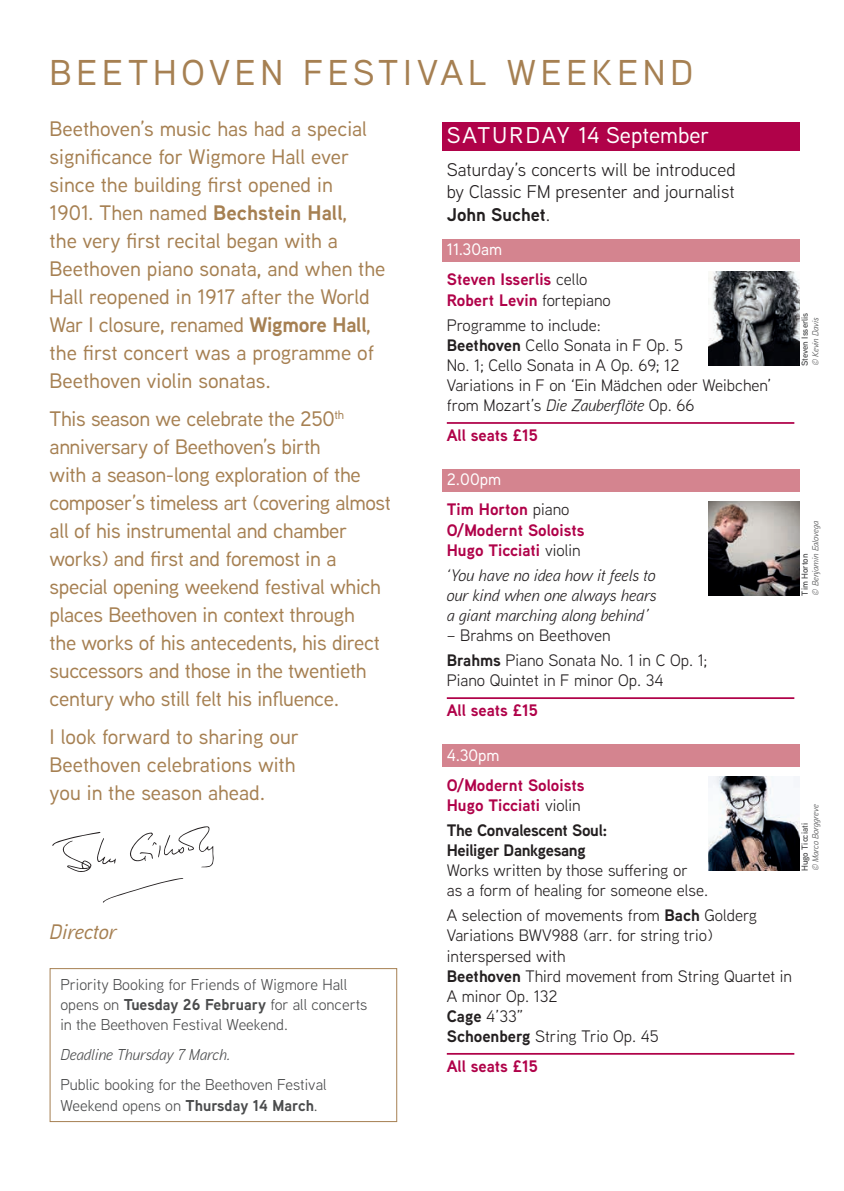
<style>
.page{position:relative;width:844px;height:1191px;background:#fff}
.page>*{position:absolute;margin:0;border:0;box-sizing:border-box;transform-origin:0 0}
.t1{font:500 35.88px "Aaux Next";letter-spacing:.135em;color:#a68052}
.t2{font:500 22.75px "Aaux Next";color:#fff}
.t3{font:500 21px/28px "Aaux Next";letter-spacing:-.015em;color:#a68052}
.t4{font:italic 500 21px "Aaux Next";color:#a68052}
.t5{font:18.38px/22.8px "Aaux Next";color:#231f20;text-align:justify}
.t6{font:16.62px/20.1px "Aaux Next";color:#231f20}
.t7{font:700 16.62px/30.1px "Aaux Next";color:#b00249}
.t8{font:italic 16.62px/20.1px "Aaux Next";color:#231f20;text-align:justify}
.t9{font:700 16.62px/20.1px "Aaux Next";letter-spacing:-.02em;color:#231f20}
.t10{font:500 16.62px "Aaux Next";color:#fff}
.t11{font:15.75px/20.1px "Aaux Next";color:#4b4c4d}
.t12{font:italic 15.75px "Aaux Next";color:#4b4c4d}
.t13{font:italic 8.75px "Aaux Next";color:#4b4c4d}
.t14{font:600 8.75px "Aaux Next";color:#4b4c4d}
.s1{font-weight:700}
.s2{font-weight:500;color:#fff}
.s3{font-weight:400;color:#231f20}
.s4{font-weight:700;color:#b00249}
.s5{font-style:italic}
</style>
<div class="page">
<div style="left:441px;top:122px;width:358px;height:29px;background:#b00249"></div>
<div style="left:441px;top:239px;width:358px;height:22px;background:#d4848f"></div>
<hr style="left:446px;top:422px;width:348px;height:2px;background:#b00249">
<div style="left:441px;top:469px;width:358px;height:22px;background:#d4848f"></div>
<hr style="left:446px;top:697px;width:348px;height:2px;background:#b00249">
<div style="left:441px;top:744px;width:358px;height:22px;background:#d4848f"></div>
<hr style="left:446px;top:1053px;width:348px;height:1px;background:#b00249">
<img style="left:708px;top:272px;width:91px;height:94px">
<img style="left:708px;top:501px;width:91px;height:94px">
<img style="left:708px;top:776px;width:91px;height:94px">
<svg style="left:103px;top:878px;width:80px;height:24px"></svg>
<svg style="left:52px;top:832px;width:64px;height:40px"></svg>
<svg style="left:130px;top:826px;width:84px;height:41px"></svg>
<div style="left:50px;top:968px;width:347px;height:154px;border:1px solid #a68052"></div>
<h1 class="t1" style="left:50px;top:48px;width:645px">BEETHOVEN FESTIVAL WEEKEND</h1>
<p class="t3" style="left:50px;top:114px;width:337px">Beethoven’s music has had a special significance for Wigmore Hall ever since the building first opened in<br>1901. Then named <span class="s1">Bechstein Hall</span>,<br>the very first recital began with a Beethoven piano sonata, and when the Hall reopened in 1917 after the World War I closure, renamed <span class="s1">Wigmore Hall</span>, the first concert was a programme of Beethoven violin sonatas.</p>
<p class="t3" style="left:50px;top:403px;width:343px">This season we celebrate the 250<sup>th </sup>anniversary of Beethoven’s birth<br>with a season-long exploration of the composer’s timeless art (covering almost all of his instrumental and chamber works) and first and foremost in a special opening weekend festival which places Beethoven in context through<br>the works of his antecedents, his direct successors and those in the twentieth century who still felt his influence.</p>
<p class="t3" style="left:50px;top:721px;width:251px">I look forward to sharing our<br>Beethoven celebrations with you in the season ahead.</p>
<p class="t2" style="left:446px;top:120px;width:264px">SATURDAY 14 September</p>
<p class="t5" style="left:446px;top:157px;width:290px">Saturday’s concerts will be introduced by Classic FM presenter and journalist <span class="s1">John Suchet</span>.</p>
<p class="t7" style="left:446px;top:234px;width:142px"><span class="s2">11.30am<br></span>Steven Isserlis <span class="s3">cello</span></p>
<p class="t6" style="left:446px;top:287px;width:165px;line-height:25px"><span class="s4">Robert Levin</span> fortepiano<br>Programme to include:</p>
<p class="t6" style="left:446px;top:334px;width:326px"><span class="s1">Beethoven</span> Cello Sonata in F Op. 5<br>No. 1; Cello Sonata in A Op. 69; 12<br>Variations in F on ‘Ein Mädchen oder Weibchen’ from Mozart’s <span class="s5">Die Zauberflöte</span> Op. 66</p>
<p class="t7" style="left:446px;top:420px;width:93px">All seats £15</p>
<p class="t7" style="left:446px;top:464px;width:124px"><span class="s2">2.00pm<br></span>Tim Horton <span class="s3">piano</span></p>
<p class="t7" style="left:446px;top:519px;width:139px;line-height:20.1px">O/Modernt Soloists<br>Hugo Ticciati <span class="s3">violin</span></p>
<p class="t8" style="left:446px;top:564px;width:211px">‘ You have no idea how it feels to our kind when one always hears a giant marching along behind’</p>
<p class="t6" style="left:446px;top:622px;width:262px;line-height:25px">– Brahms on Beethoven<br><span class="s1">Brahms</span> Piano Sonata No. 1 in C Op. 1;</p>
<p class="t6" style="left:446px;top:670px;width:218px">Piano Quintet in F minor Op. 34</p>
<p class="t7" style="left:446px;top:695px;width:93px">All seats £15</p>
<p class="t10" style="left:446px;top:743px;width:54px">4.30pm</p>
<p class="t7" style="left:446px;top:774px;width:139px;line-height:20.1px">O/Modernt Soloists<br>Hugo Ticciati <span class="s3">violin</span></p>
<p class="t9" style="left:446px;top:819px;width:162px">The Convalescent Soul:<br>Heiliger Dankgesang</p>
<p class="t6" style="left:446px;top:859px;width:263px">Works written by those suffering or<br>as a form of healing for someone else.</p>
<p class="t6" style="left:446px;top:905px;width:346px">A selection of movements from <span class="s1">Bach</span> Golderg<br>Variations BWV988 (arr. for string trio) interspersed with<br><span class="s1">Beethoven</span> Third movement from String Quartet in<br>A minor Op. 132<br><span class="s1">Cage</span> 4’33”<br><span class="s1">Schoenberg</span> String Trio Op. 45</p>
<p class="t7" style="left:446px;top:1051px;width:93px">All seats £15</p>
<p class="t4" style="left:50px;top:917px;width:68px">Director</p>
<p class="t11" style="left:60px;top:974px;width:308px">Priority Booking for Friends of Wigmore Hall opens on <span class="s1">Tuesday 26 February</span> for all concerts in the Beethoven Festival Weekend.</p>
<p class="t12" style="left:60px;top:1044px;width:171px">Deadline Thursday 7 March.</p>
<p class="t11" style="left:60px;top:1074px;width:267px">Public booking for the Beethoven Festival<br>Weekend opens on <span class="s1">Thursday 14 March</span>.</p>
<p class="t14" style="left:798px;top:366px;width:55px;rotate:-90deg">Steven Isserlis</p>
<p class="t13" style="left:809px;top:366px;width:51px;rotate:-90deg">© Kevin Davis</p>
<p class="t13" style="left:809px;top:595px;width:76px;rotate:-90deg">© Benjamin Ealovega</p>
<p class="t14" style="left:798px;top:595px;width:43px;rotate:-90deg">Tim Horton</p>
<p class="t13" style="left:809px;top:871px;width:68px;rotate:-90deg">© Marco Borggreve</p>
<p class="t14" style="left:798px;top:871px;width:50px;rotate:-90deg">Hugo Ticciati</p>
</div>
